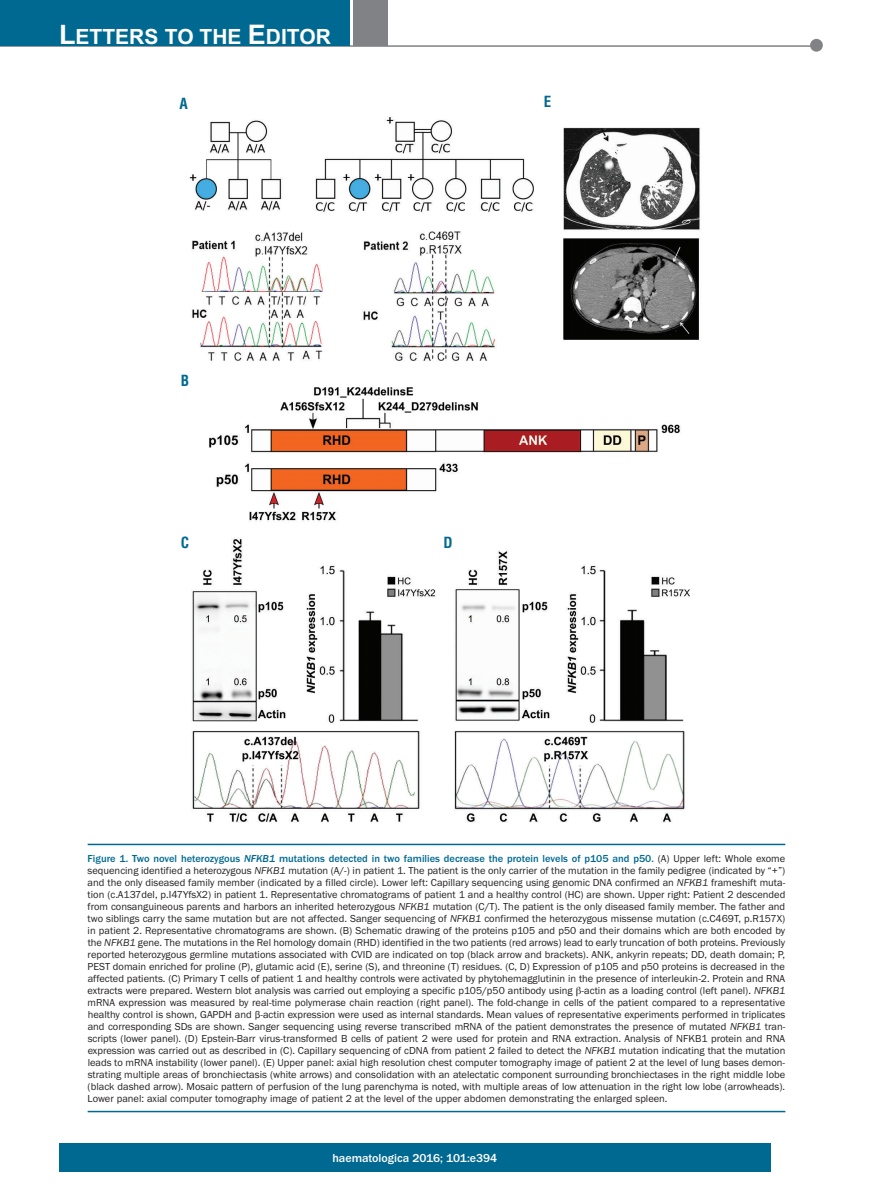
<style>
.page{position:relative;width:893px;height:1191px;background:#fff}
.page>*{position:absolute;margin:0;border:0;box-sizing:border-box;transform-origin:0 0}
.t1{font:700 21px "Arial";color:#fff}
.t2{font:700 condensed 15px "Helvetica";color:#006991}
.t3{font:500 12px "Franklin Gothic";color:#fff}
.t4{font:10.5px/12px "Franklin Gothic";color:#231f20;text-align:justify}
.s1{font-size:27px}
.s2{font-weight:500;color:#006991}
.s3{font-weight:500;font-style:italic;color:#006991}
.s4{font-style:italic}
</style>
<div class="page">
<div style="left:59px;top:1143px;width:712px;height:28px;background:#006991"></div>
<hr style="left:0;top:45px;width:820px;height:2px;background:#808285">
<div style="left:810px;top:39px;width:13px;height:13px;background:#808285;border-radius:50%"></div>
<div style="left:354px;top:0;width:34px;height:45px;background:#808285"></div>
<div style="left:0;top:0;width:350px;height:45px;background:#006991"></div>
<img style="left:189px;top:117px;width:512px;height:706px">
<hr style="left:88px;top:843px;width:697px;height:2px;background:#006991">
<hr style="left:88px;top:1110px;width:697px;height:2px;background:#006991">
<h1 class="t1" style="left:59px;top:25px;width:273px"><span class="s1">L</span>ETTERS TO THE <span class="s1">E</span>DITOR</h1>
<h2 class="t2" style="left:179px;top:95px;width:10px">A</h2>
<h2 class="t2" style="left:544px;top:93px;width:9px">E</h2>
<h2 class="t2" style="left:181px;top:372px;width:10px">B</h2>
<h2 class="t2" style="left:181px;top:534px;width:10px">C</h2>
<h2 class="t2" style="left:444px;top:534px;width:11px">D</h2>
<p class="t4" style="left:88px;top:852px;width:699px"><span class="s2">Figure 1. Two novel heterozygous</span> <span class="s3">NFKB1</span> <span class="s2">mutations detected in two families decrease the protein levels of p105 and p50.</span> (A) Upper left: Whole exome sequencing identified a heterozygous <span class="s4">NFKB1</span> mutation (A/-) in patient 1. The patient is the only carrier of the mutation in the family pedigree (indicated by “+”) and the only diseased family member (indicated by a filled circle). Lower left: Capillary sequencing using genomic DNA confirmed an <span class="s4">NFKB1</span> frameshift muta&shy;tion (c.A137del, p.I47YfsX2) in patient 1. Representative chromatograms of patient 1 and a healthy control (HC) are shown. Upper right: Patient 2 descended from consanguineous parents and harbors an inherited heterozygous <span class="s4">NFKB1</span> mutation (C/T). The patient is the only diseased family member. The father and two siblings carry the same mutation but are not affected. Sanger sequencing of <span class="s4">NFKB1</span> confirmed the heterozygous missense mutation (c.C469T, p.R157X) in patient 2. Representative chromatograms are shown. (B) Schematic drawing of the proteins p105 and p50 and their domains which are both encoded by the <span class="s4">NFKB1</span> gene. The mutations in the Rel homology domain (RHD) identified in the two patients (red arrows) lead to early truncation of both proteins. Previously reported heterozygous germline mutations associated with CVID are indicated on top (black arrow and brackets). ANK, ankyrin repeats; DD, death domain; P, PEST domain enriched for proline (P), glutamic acid (E), serine (S), and threonine (T) residues. (C, D) Expression of p105 and p50 proteins is decreased in the affected patients. (C) Primary T cells of patient 1 and healthy controls were activated by phytohemagglutinin in the presence of interleukin-2. Protein and RNA extracts were prepared. Western blot analysis was carried out employing a specific p105/p50 antibody using -actin as a loading control (left panel). <span class="s4">NFKB1 </span>mRNA expression was measured by real-time polymerase chain reaction (right panel). The fold-change in cells of the patient compared to a representative healthy control is shown, GAPDH and β-actin expression were used as internal standards. Mean values of representative experiments performed in triplicates and corresponding SDs are shown. Sanger sequencing using reverse transcribed mRNA of the patient demonstrates the presence of mutated <span class="s4">NFKB1</span> tran&shy;scripts (lower panel). (D) Epstein-Barr virus-transformed B cells of patient 2 were used for protein and RNA extraction. Analysis of NFKB1 protein and RNA expression was carried out as described in (C). Capillary sequencing of cDNA from patient 2 failed to detect the <span class="s4">NFKB1</span> mutation indicating that the mutation leads to mRNA instability (lower panel). (E) Upper panel: axial high resolution chest computer tomography image of patient 2 at the level of lung bases demon&shy;strating multiple areas of bronchiectasis (white arrows) and consolidation with an atelectatic component surrounding bronchiectases in the right middle lobe (black dashed arrow). Mosaic pattern of perfusion of the lung parenchyma is noted, with multiple areas of low attenuation in the right low lobe (arrowheads).<br>Lower panel: axial computer tomography image of patient 2 at the level of the upper abdomen demonstrating the enlarged spleen.</p>
<p class="t3" style="left:332px;top:1150px;width:166px">haematologica 2016; 101:e394</p>
</div>
